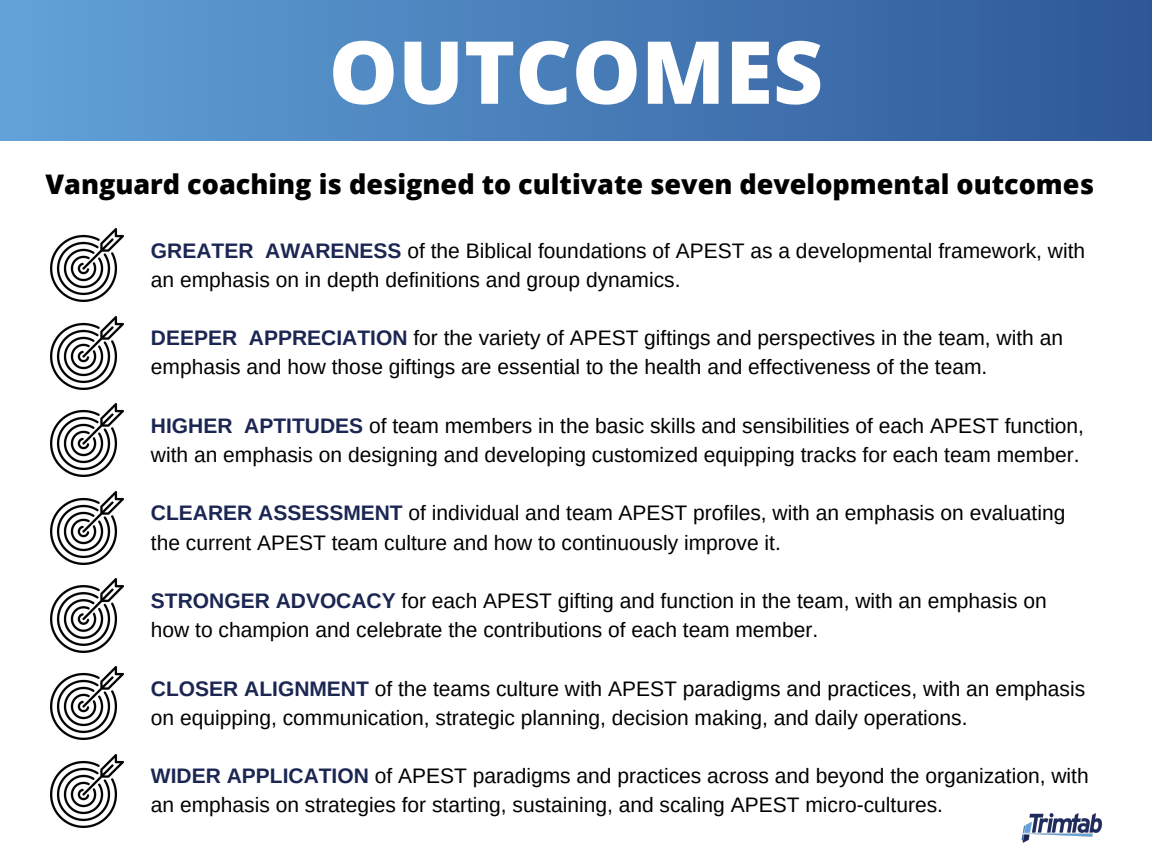
<style>
.page{position:relative;width:1152px;height:864px;background:#fff}
.page>*{position:absolute;margin:0;border:0;box-sizing:border-box;transform-origin:0 0}
.t1{font:800 87px "Open Sans";color:#fff}
.t2{font:800 27px "Open Sans";color:#000}
.t3{font:21px/29.2px "Arimo";color:#000}
.s1{font-weight:700;color:#1b2653}
</style>
<div class="page">
<img style="left:1021px;top:814px;width:80px;height:28px">
<div style="left:0;top:0;width:1152px;height:141px;background:linear-gradient(to right,#62a2d9,#2e5797)"></div>
<img style="left:50px;top:229px;width:73px;height:73px">
<img style="left:50px;top:316px;width:73px;height:73px">
<img style="left:51px;top:404px;width:73px;height:73px">
<img style="left:50px;top:491px;width:73px;height:74px">
<img style="left:50px;top:667px;width:73px;height:73px">
<img style="left:50px;top:754px;width:73px;height:73px">
<img style="left:50px;top:579px;width:73px;height:73px">
<h1 class="t1" style="left:329px;top:11px;width:496px">OUTCOMES</h1>
<h2 class="t2" style="left:45px;top:165px;width:1050px">Vanguard coaching is designed to cultivate seven developmental outcomes</h2>
<p class="t3" style="left:151px;top:236px;width:936px"><span class="s1">GREATER AWARENESS</span> of the Biblical foundations of APEST as a developmental framework, with an emphasis on in depth definitions and group dynamics.</p>
<p class="t3" style="left:151px;top:323px;width:914px"><span class="s1">DEEPER APPRECIATION</span> for the variety of APEST giftings and perspectives in the team, with an emphasis and how those giftings are essential to the health and effectiveness of the team.</p>
<p class="t3" style="left:151px;top:411px;width:935px"><span class="s1">HIGHER APTITUDES</span> of team members in the basic skills and sensibilities of each APEST function, with an emphasis on designing and developing customized equipping tracks for each team member.</p>
<p class="t3" style="left:151px;top:498px;width:916px"><span class="s1">CLEARER ASSESSMENT</span> of individual and team APEST profiles, with an emphasis on evaluating the current APEST team culture and how to continuously improve it.</p>
<p class="t3" style="left:151px;top:586px;width:897px"><span class="s1">STRONGER ADVOCACY</span> for each APEST gifting and function in the team, with an emphasis on how to champion and celebrate the contributions of each team member.</p>
<p class="t3" style="left:151px;top:674px;width:936px"><span class="s1">CLOSER ALIGNMENT</span> of the teams culture with APEST paradigms and practices, with an emphasis on equipping, communication, strategic planning, decision making, and daily operations.</p>
<p class="t3" style="left:151px;top:761px;width:939px"><span class="s1">WIDER APPLICATION</span> of APEST paradigms and practices across and beyond the organization, with an emphasis on strategies for starting, sustaining, and scaling APEST micro-cultures.</p>
</div>
